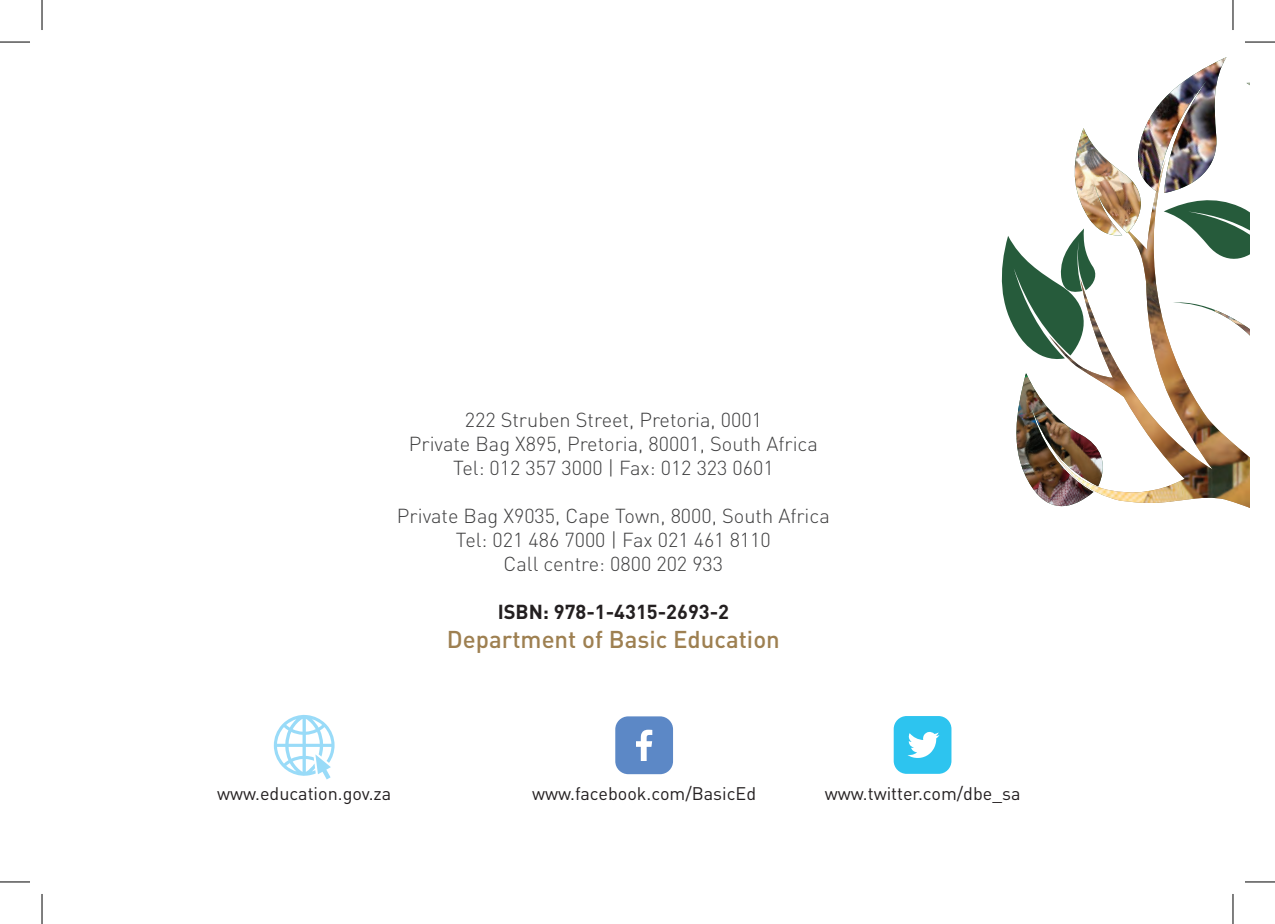
<style>
.page{position:relative;width:1275px;height:924px;background:#fff}
.page>*{position:absolute;margin:0;border:0;box-sizing:border-box;transform-origin:0 0}
.t1{font:500 24px "DIN";color:#9e8051}
.t2{font:300 20px/24px "DIN";color:#3e3e3f;text-align:center}
.t3{font:700 20px "DIN";color:#231f20}
.t4{font:18px "DIN";color:#231f20}
</style>
<div class="page">
<img style="left:1001px;top:57px;width:249px;height:451px">
<img style="left:1135px;top:57px;width:91px;height:136px">
<svg style="left:274px;top:714px;width:60px;height:65px"></svg>
<div style="left:615px;top:716px;width:58px;height:57px;background:#5c88c6;border-radius:13px"></div>
<svg style="left:636px;top:729px;width:16px;height:31px"></svg>
<div style="left:893px;top:715px;width:58px;height:58px;background:#2dc4ef;border-radius:13px"></div>
<svg style="left:907px;top:731px;width:32px;height:26px"></svg>
<hr style="left:0;top:42px;width:30px;height:1px;background:#000">
<hr style="left:1245px;top:42px;width:30px;height:1px;background:#000">
<hr style="left:0;top:881px;width:30px;height:1px;background:#000">
<hr style="left:1245px;top:881px;width:30px;height:1px;background:#000">
<hr style="left:42px;top:0;width:1px;height:30px;background:#000">
<hr style="left:42px;top:893px;width:1px;height:30px;background:#000">
<hr style="left:1232px;top:0;width:1px;height:30px;background:#000">
<hr style="left:1232px;top:893px;width:1px;height:30px;background:#000">
<p class="t2" style="left:409px;top:407px;width:410px">222 Struben Street, Pretoria, 0001<br>Private Bag X895, Pretoria, 80001, South Africa<br>Tel: 012 357 3000 | Fax: 012 323 0601</p>
<p class="t2" style="left:397px;top:503px;width:434px">Private Bag X9035, Cape Town, 8000, South Africa<br>Tel: 021 486 7000 | Fax 021 461 8110<br>Call centre: 0800 202 933</p>
<p class="t3" style="left:497px;top:598px;width:233px">ISBN: 978-1-4315-2693-2</p>
<p class="t1" style="left:447px;top:623px;width:334px">Department of Basic Education</p>
<p class="t4" style="left:217px;top:783px;width:176px">www.education.gov.za</p>
<p class="t4" style="left:532px;top:783px;width:225px">www.facebook.com/BasicEd</p>
<p class="t4" style="left:824px;top:783px;width:197px">www.twitter.com/dbe_sa</p>
</div>
